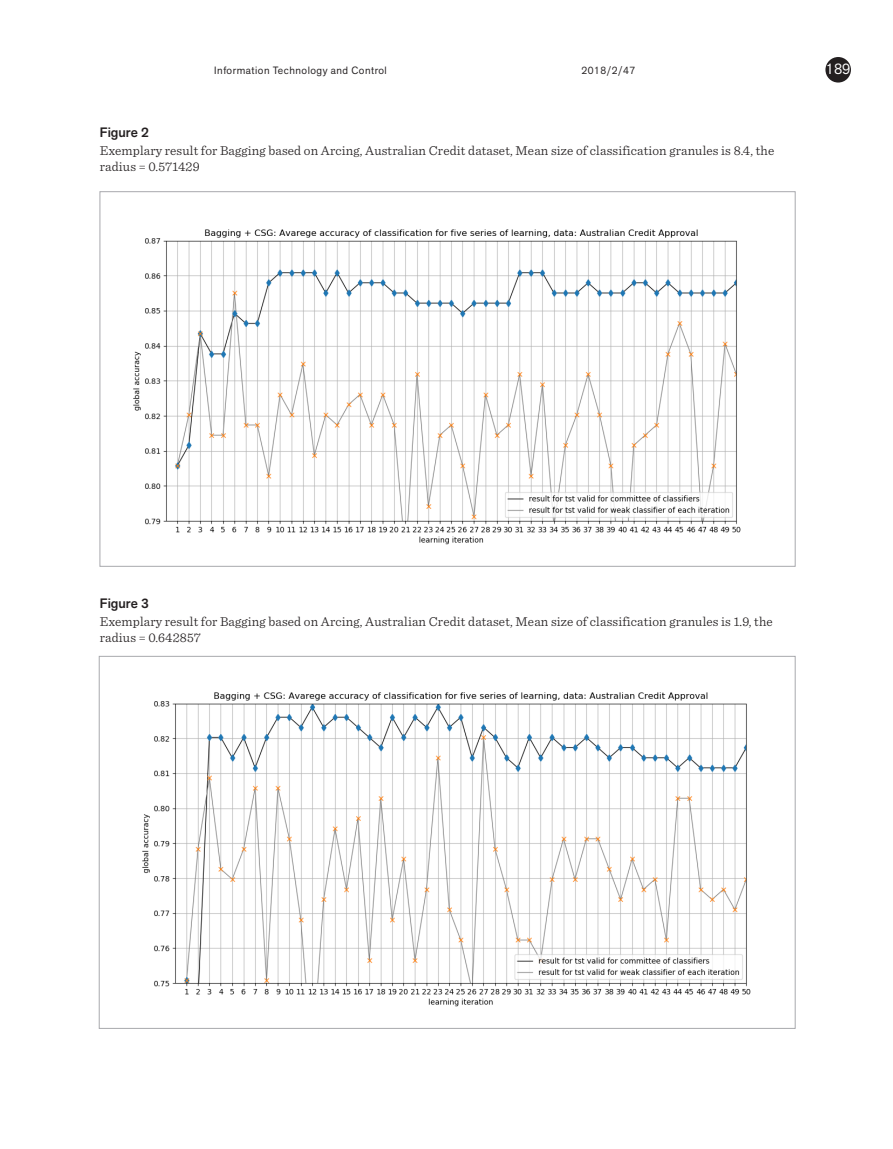
<style>
.page{position:relative;width:893px;height:1149px;background:#fff}
.page>*{position:absolute;margin:0;border:0;box-sizing:border-box;transform-origin:0 0}
.t1{font:15px "Akzid Grtsk Next";color:#fff}
.Pav_pavadin{font:300 13.5px/15.8px "Sentinel";letter-spacing:.01em;color:#231f20}
.Pav_nr{font:500 13.5px "Akzid Grtsk Next";color:#231f20}
.t2{font:10.5px "Akzid Grtsk Next";letter-spacing:.05em;color:#231f20}
</style>
<div class="page">
<div style="left:825px;top:57px;width:26px;height:25px;background:#231f20;border-radius:50%"></div>
<img style="left:133px;top:229px;width:608px;height:316px">
<img style="left:142px;top:692px;width:609px;height:315px">
<p class="t2" style="left:214px;top:63px;width:174px">Information Technology and Control</p>
<p class="t2" style="left:581px;top:63px;width:55px">2018/2/47</p>
<p class="t1" style="left:826px;top:59px;width:26px">189</p>
<p class="Pav_nr" style="left:100px;top:124px;width:50px">Figure 2</p>
<p class="Pav_pavadin" style="left:100px;top:142px;width:676px">Exemplary result for Bagging based on Arcing, Australian Credit dataset, Mean size of classification granules is 8.4, the radius = 0.571429</p>
<p class="Pav_nr" style="left:100px;top:594px;width:50px">Figure 3</p>
<p class="Pav_pavadin" style="left:100px;top:612px;width:674px">Exemplary result for Bagging based on Arcing, Australian Credit dataset, Mean size of classification granules is 1.9, the radius = 0.642857</p>
</div>
